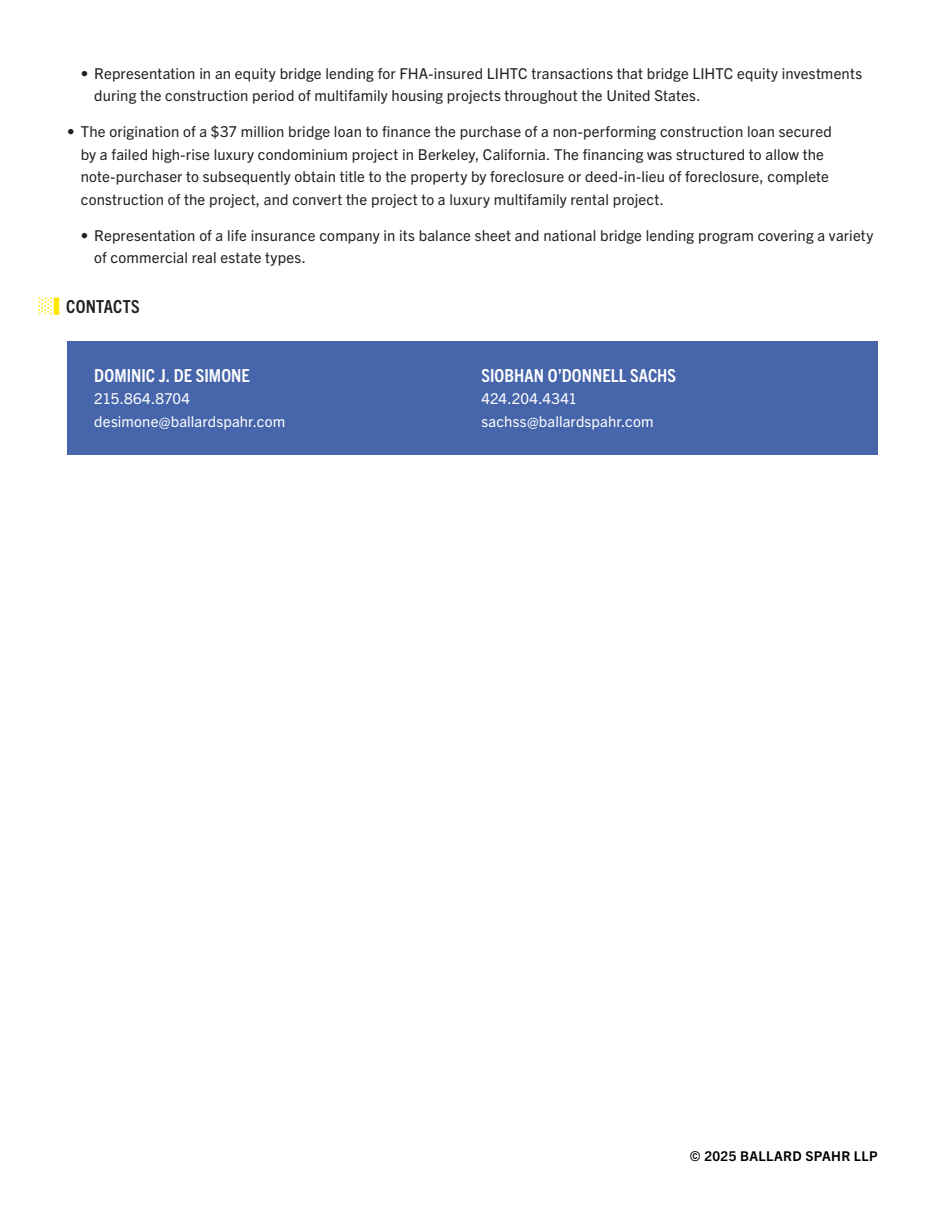
<style>
.page{position:relative;width:945px;height:1215px;background:#fff}
.page>*{position:absolute;margin:0;border:0;box-sizing:border-box;transform-origin:0 0}
.t1{font:54px "Ballard Dot Graphic";color:#ffe800}
.CONTACTS{font:700 condensed 18px "Trade Gothic Next LT Pro";letter-spacing:.005em;color:#fff}
.t2{font:700 condensed 18px "Trade Gothic Next LT Pro";letter-spacing:.015em;color:#231f20}
.t3{font:15px/22.5px "Trade Gothic Next LT Pro";letter-spacing:.01em;color:#231f20}
.CONTACTS-2{font:15px/22.5px "Trade Gothic Next LT Pro";letter-spacing:.01em;color:#fff}
.t4{font:700 13.5px "Trade Gothic Next LT Pro";letter-spacing:.025em;color:#000}
</style>
<div class="page">
<div style="left:67px;top:341px;width:810px;height:114px;background:#4765aa"></div>
<p class="t3" style="left:94px;top:61px;width:769px;text-indent:-14px">• Representation in an equity bridge lending for FHA-insured LIHTC transactions that bridge LIHTC equity investments during the construction period of multifamily housing projects throughout the United States.</p>
<p class="t3" style="left:81px;top:120px;width:752px;text-indent:-14px">• The origination of a $37 million bridge loan to finance the purchase of a non-performing construction loan secured by a failed high-rise luxury condominium project in Berkeley, California. The financing was structured to allow the note-purchaser to subsequently obtain title to the property by foreclosure or deed-in-lieu of foreclosure, complete construction of the project, and convert the project to a luxury multifamily rental project.</p>
<p class="t3" style="left:94px;top:223px;width:780px;text-indent:-14px">• Representation of a life insurance company in its balance sheet and national bridge lending program covering a variety of commercial real estate types.</p>
<p class="t2" style="left:66px;top:294px;width:75px">CONTACTS</p>
<p class="t1" style="left:36px;top:272px;width:28px">•</p>
<p class="CONTACTS" style="left:94px;top:363px;width:157px">DOMINIC J. DE SIMONE</p>
<p class="CONTACTS-2" style="left:94px;top:386px;width:192px">215.864.8704 desimone@ballardspahr.com</p>
<p class="CONTACTS" style="left:481px;top:363px;width:196px">SIOBHAN O’DONNELL SACHS</p>
<p class="CONTACTS-2" style="left:481px;top:386px;width:173px">424.204.4341 sachss@ballardspahr.com</p>
<p class="t4" style="left:690px;top:1146px;width:189px">© 2025 BALLARD SPAHR LLP</p>
</div>
